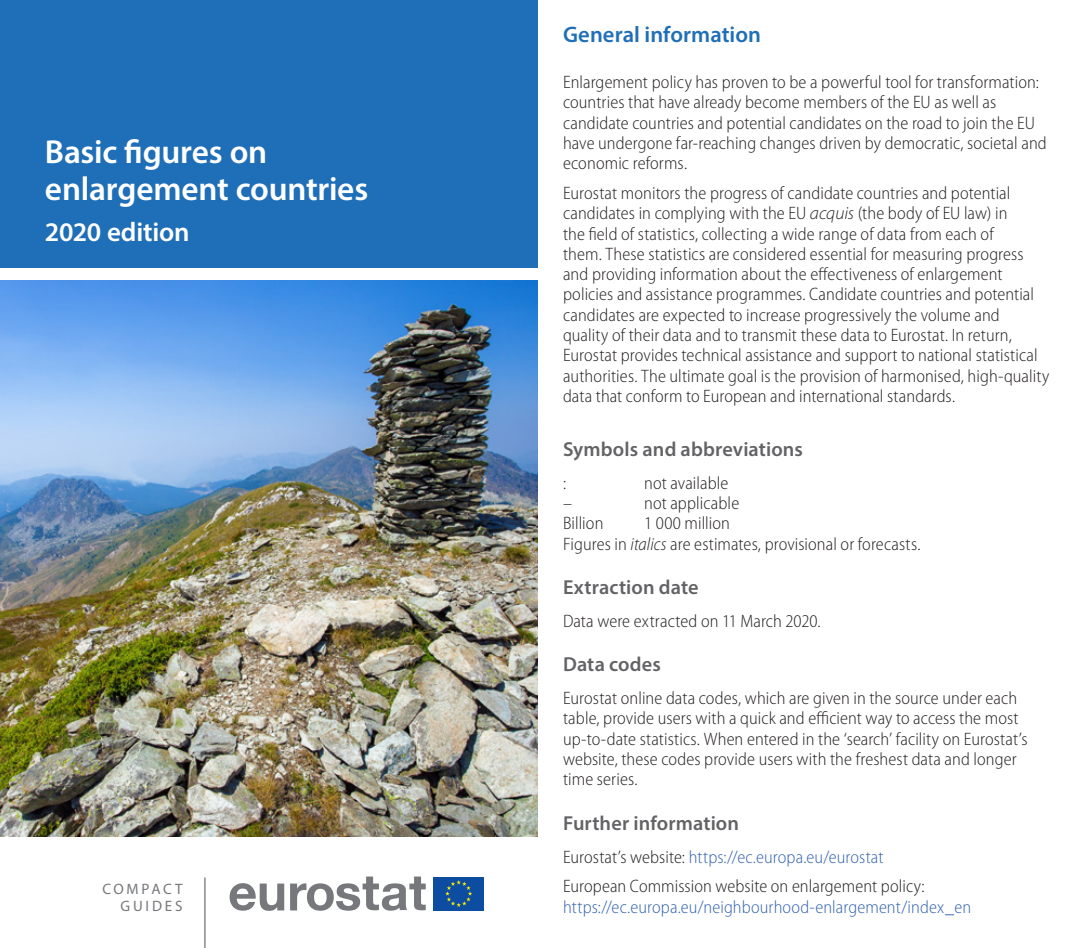
<style>
.page{position:relative;width:1075px;height:948px;background:#fff}
.page>*{position:absolute;margin:0;border:0;box-sizing:border-box;transform-origin:0 0}
.t1{font:600 33.3px/36.4px "Myriad Pro";letter-spacing:-.005em;color:#fff}
.t2{font:600 27px "Myriad Pro";letter-spacing:-.005em;color:#fff}
.t3{font:600 22.5px "Myriad Pro";color:#1f6fb8}
.t4{font:600 20.25px "Myriad Pro";letter-spacing:.005em;color:#636366}
.t5{font:300 semi-condensed 18px/20.2px "Myriad Pro";letter-spacing:.005em;color:#231f20}
.t6{font:300 semi-condensed 18px "Myriad Pro";letter-spacing:.005em;color:#3463af}
.t7{font:15.08px/16.7px "Myriad Pro";letter-spacing:.185em;color:#76787b;text-align:right}
.s1{font-style:italic;font-stretch:normal}
.s2{font-style:italic}
.s3{color:#3463af}
</style>
<div class="page">
<div style="left:433px;top:876px;width:50px;height:34px;background:#0d4da1"></div>
<svg style="left:445px;top:880px;width:27px;height:26px"></svg>
<svg style="left:229px;top:876px;width:196px;height:34px"></svg>
<hr style="left:204px;top:877px;width:1px;height:70px;background:#76787b">
<div style="left:0;top:0;width:537px;height:268px;background:#1f6fb8"></div>
<img style="left:0;top:281px;width:537px;height:555px">
<h1 class="t1" style="left:45px;top:133px;width:324px">Basic figures on enlargement countries</h1>
<h2 class="t2" style="left:45px;top:215px;width:146px">2020 edition</h2>
<p class="t7" style="left:102px;top:880px;width:82px">COMPACT<br>GUIDES</p>
<p class="t3" style="left:563px;top:21px;width:199px">General information</p>
<p class="t5" style="left:563px;top:72px;width:485px">Enlargement policy has proven to be a powerful tool for transformation: countries that have already become members of the EU as well as candidate countries and potential candidates on the road to join the EU have undergone far-reaching changes driven by democratic, societal and economic reforms.</p>
<p class="t5" style="left:563px;top:183px;width:487px">Eurostat monitors the progress of candidate countries and potential candidates in complying with the EU <span class="s1">acquis</span> (the body of EU law) in<br>the field of statistics, collecting a wide range of data from each of<br>them. These statistics are considered essential for measuring progress and providing information about the effectiveness of enlargement policies and assistance programmes. Candidate countries and potential candidates are expected to increase progressively the volume and quality of their data and to transmit these data to Eurostat. In return, Eurostat provides technical assistance and support to national statistical authorities. The ultimate goal is the provision of harmonised, high-quality data that conform to European and international standards.</p>
<p class="t4" style="left:563px;top:436px;width:241px">Symbols and abbreviations</p>
<p class="t5" style="left:563px;top:472px;width:5px">:</p>
<p class="t5" style="left:644px;top:472px;width:86px">not available</p>
<p class="t5" style="left:563px;top:492px;width:10px">–</p>
<p class="t5" style="left:644px;top:492px;width:97px">not applicable</p>
<p class="t5" style="left:563px;top:513px;width:42px">Billion</p>
<p class="t5" style="left:563px;top:513px;width:359px;text-indent:81px">1 000 million<br>Figures in <span class="s2">italics</span> are estimates, provisional or forecasts.</p>
<p class="t4" style="left:563px;top:574px;width:137px">Extraction date</p>
<p class="t5" style="left:563px;top:610px;width:259px">Data were extracted on 11 March 2020.</p>
<p class="t4" style="left:563px;top:651px;width:99px">Data codes</p>
<p class="t5" style="left:563px;top:687px;width:466px">Eurostat online data codes, which are given in the source under each table, provide users with a quick and efficient way to access the most up-to-date statistics. When entered in the ‘search’ facility on Eurostat’s website, these codes provide users with the freshest data and longer time series.</p>
<p class="t4" style="left:563px;top:809px;width:177px">Further information</p>
<p class="t5" style="left:563px;top:841px;width:363px;line-height:29.9px">Eurostat’s website: <span class="s3">https://ec.europa.eu/eurostat<br></span>European Commission website on enlargement policy:</p>
<p class="t6" style="left:563px;top:895px;width:409px">https://ec.europa.eu/neighbourhood-enlargement/index_en</p>
</div>
